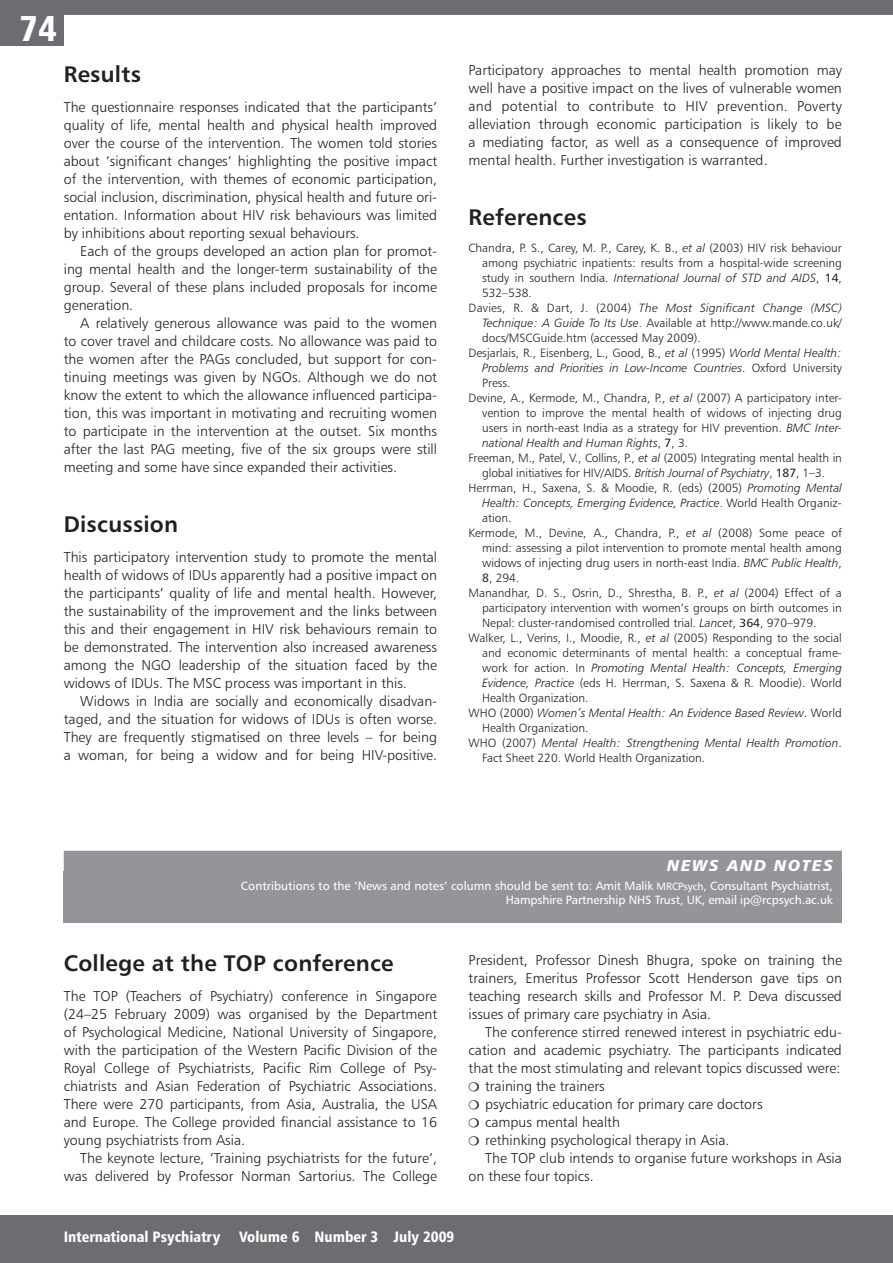
<style>
.page{position:relative;width:893px;height:1263px;background:#fff}
.page>*{position:absolute;margin:0;border:0;box-sizing:border-box;transform-origin:0 0}
.t1{font:36px "Humanist 777 BT Black Condensed B";color:#fff}
.Subhead1{font:22.5px "Humanist 777 BT Bold B";letter-spacing:.01em;color:#231f20}
.Section{font:15.75px "Humanist 777 BT Black Italic B";letter-spacing:.1em;color:#fff}
.t2{font:15px "Humanist 777 BT Black Condensed B";color:#fff}
.Body_text{font:14.25px/18px "Humanist 777 BT Light B";color:#231f20;text-align:justify}
.Noindent{font:14.25px/18px "Humanist 777 BT Light B";color:#231f20;text-align:justify}
.Bulleted_list{font:14.25px "Humanist 777 BT Light B";color:#231f20}
.References{font:12px/15px "Humanist 777 BT Light B";color:#231f20;text-align:justify}
.Box{font:12px/13.5px "Humanist 777 BT Roman B";letter-spacing:-.01em;color:#fff;text-align:right}
.References-2{font:12px/15px "Humanist 777 BT Light Italic B";color:#231f20}
.s1{font-family:"Humanist 777 BT Light Italic B"}
.s2{font-family:"Humanist 777 BT Roman B"}
.s3{font-family:"Humanist 777 BT Light B"}
.s4{font-size:10.5px}
</style>
<div class="page">
<div style="left:0;top:1215px;width:893px;height:48px;background:#6c6d70"></div>
<div style="left:0;top:0;width:64px;height:46px;background:#6c6d70"></div>
<div style="left:0;top:0;width:893px;height:15px;background:#6c6d70"></div>
<div style="left:64px;top:851px;width:778px;height:30px;background:#939598"></div>
<div style="left:64px;top:872px;width:778px;height:51px;background:#939598"></div>
<h1 class="t1" style="left:19px;top:6px;width:39px">74</h1>
<p class="Subhead1" style="left:64px;top:60px;width:79px">Results</p>
<p class="Noindent" style="left:64px;top:98px;width:375px">The questionnaire responses indicated that the participants’ quality of life, mental health and physical health improved over the course of the intervention. The women told stories about ‘significant changes’ highlighting the positive impact of the intervention, with themes of economic participation, social inclusion, discrimination, physical health and future ori&shy;entation. Information about HIV risk behaviours was limited by inhibitions about reporting sexual behaviours.</p>
<p class="Body_text" style="left:64px;top:242px;width:375px;text-indent:16px">Each of the groups developed an action plan for promot&shy;ing mental health and the longer-term sustainability of the group. Several of these plans included proposals for income generation.</p>
<p class="Body_text" style="left:64px;top:314px;width:375px;text-indent:16px">A relatively generous allowance was paid to the women to cover travel and childcare costs. No allowance was paid to the women after the PAGs concluded, but support for con&shy;tinuing meetings was given by NGOs. Although we do not know the extent to which the allowance influenced participa&shy;tion, this was important in motivating and recruiting women to participate in the intervention at the outset. Six months after the last PAG meeting, five of the six groups were still meeting and some have since expanded their activities.</p>
<p class="Subhead1" style="left:64px;top:510px;width:116px">Discussion</p>
<p class="Noindent" style="left:64px;top:548px;width:375px">This participatory intervention study to promote the mental health of widows of IDUs apparently had a positive impact on the participants’ quality of life and mental health. However, the sustainability of the improvement and the links between this and their engagement in HIV risk behaviours remain to be demonstrated. The intervention also increased awareness among the NGO leadership of the situation faced by the widows of IDUs. The MSC process was important in this.</p>
<p class="Body_text" style="left:64px;top:692px;width:375px;text-indent:16px">Widows in India are socially and economically disadvan&shy;taged, and the situation for widows of IDUs is often worse.<br>They are frequently stigmatised on three levels – for being a woman, for being a widow and for being HIV-positive.</p>
<p class="Body_text" style="left:469px;top:60px;width:375px">Participatory approaches to mental health promotion may well have a positive impact on the lives of vulnerable women and potential to contribute to HIV prevention. Poverty alleviation through economic participation is likely to be a mediating factor, as well as a consequence of improved mental health. Further investigation is warranted.</p>
<p class="Subhead1" style="left:469px;top:203px;width:120px">References</p>
<p class="References" style="left:482px;top:240px;width:361px;text-indent:-14px">Chandra, P. S., Carey, M. P., Carey, K. B., <span class="s1">et al</span> (2003) HIV risk behaviour among psychiatric inpatients: results from a hospital-wide screening study in southern India. <span class="s1">International Journal of STD and AIDS</span>, <span class="s2">14</span>, 532–538.</p>
<p class="References" style="left:482px;top:300px;width:361px;text-indent:-14px">Davies, R. &amp; Dart, J. (2004) <span class="s1">The Most Significant Change (MSC)<br>Technique: A Guide To Its Use</span>. Available at http://www.mande.co.uk/ docs/MSCGuide.htm (accessed May 2009).</p>
<p class="References" style="left:482px;top:345px;width:361px;text-indent:-14px">Desjarlais, R., Eisenberg, L., Good, B., <span class="s1">et al</span> (1995) <span class="s1">World Mental Health:<br>Problems and Priorities in Low-Income Countries</span>. Oxford University Press.</p>
<p class="References" style="left:482px;top:390px;width:361px;text-indent:-14px">Devine, A., Kermode, M., Chandra, P., <span class="s1">et al</span> (2007) A participatory inter&shy;vention to improve the mental health of widows of injecting drug users in north-east India as a strategy for HIV prevention. <span class="s1">BMC Inter&shy;national Health and Human Rights</span>, <span class="s2">7</span>, 3.</p>
<p class="References" style="left:469px;top:450px;width:375px;text-align:center">Freeman, M., Patel, V., Collins, P., <span class="s1">et al</span> (2005) Integrating mental health in global initiatives for HIV/AIDS. <span class="s1">British Journal of Psychiatry</span>, <span class="s2">187</span>, 1–3.</p>
<p class="References" style="left:482px;top:480px;width:361px;text-indent:-13px">Herrman, H., Saxena, S. &amp; Moodie, R. (eds) (2005) <span class="s1">Promoting Mental Health: Concepts, Emerging Evidence, Practice</span>. World Health Organiz&shy;ation.</p>
<p class="References" style="left:482px;top:525px;width:361px;text-indent:-14px">Kermode, M., Devine, A., Chandra, P., <span class="s1">et al</span> (2008) Some peace of mind: assessing a pilot intervention to promote mental health among widows of injecting drug users in north-east India. <span class="s1">BMC Public Health</span>, <span class="s2">8</span>, 294.</p>
<p class="References" style="left:482px;top:585px;width:361px;text-indent:-14px">Manandhar, D. S., Osrin, D., Shrestha, B. P., <span class="s1">et al</span> (2004) Effect of a participatory intervention with women’s groups on birth outcomes in Nepal: cluster-randomised controlled trial. <span class="s1">Lancet</span>, <span class="s2">364</span>, 970–979.</p>
<p class="References" style="left:482px;top:630px;width:361px;text-indent:-14px">Walker, L., Verins, I., Moodie, R., <span class="s1">et al</span> (2005) Responding to the social and economic determinants of mental health: a conceptual frame&shy;work for action. In <span class="s1">Promoting Mental Health: Concepts, Emerging Evidence, Practice</span> (eds H. Herrman, S. Saxena &amp; R. Moodie). World Health Organization.</p>
<p class="References-2" style="left:482px;top:705px;width:361px;text-indent:-14px"><span class="s3">WHO (2000)</span> Women’s Mental Health: An Evidence Based Review<span class="s3">. World<br>Health Organization.</span></p>
<p class="References" style="left:482px;top:735px;width:361px;text-indent:-14px">WHO (2007) <span class="s1">Mental Health: Strengthening Mental Health Promotion</span>.<br>Fact Sheet 220. World Health Organization.</p>
<p class="Section" style="left:667px;top:855px;width:167px">NEWS AND NOTES</p>
<p class="Box" style="left:241px;top:879px;width:593px">Contributions to the ‘News and notes’ column should be sent to: Amit Malik <span class="s4">MRCPsych</span>, Consultant Psychiatrist,<br>Hampshire Partnership NHS Trust, UK, email ip@rcpsych.ac.uk</p>
<p class="Subhead1" style="left:64px;top:949px;width:331px">College at the TOP conference</p>
<p class="Noindent" style="left:64px;top:987px;width:375px">The TOP (Teachers of Psychiatry) conference in Singapore (24–25 February 2009) was organised by the Department of Psychological Medicine, National University of Singapore, with the participation of the Western Pacific Division of the Royal College of Psychiatrists, Pacific Rim College of Psy&shy;chiatrists and Asian Federation of Psychiatric Associations.<br>There were 270 participants, from Asia, Australia, the USA and Europe. The College provided financial assistance to 16 young psychiatrists from Asia.</p>
<p class="Body_text" style="left:64px;top:1149px;width:375px;text-align:right">The keynote lecture, ‘Training psychiatrists for the future’, was delivered by Professor Norman Sartorius. The College</p>
<p class="Body_text" style="left:469px;top:951px;width:375px">President, Professor Dinesh Bhugra, spoke on training the trainers, Emeritus Professor Scott Henderson gave tips on teaching research skills and Professor M. P. Deva discussed issues of primary care psychiatry in Asia.</p>
<p class="Body_text" style="left:469px;top:1023px;width:375px;text-indent:16px">The conference stirred renewed interest in psychiatric edu&shy;cation and academic psychiatry. The participants indicated that the most stimulating and relevant topics discussed were:</p>
<p class="Bulleted_list" style="left:485px;top:1077px;width:121px">training the trainers</p>
<p class="Bulleted_list" style="left:485px;top:1095px;width:279px">psychiatric education for primary care doctors</p>
<p class="Bulleted_list" style="left:485px;top:1113px;width:136px">campus mental health</p>
<p class="Bulleted_list" style="left:485px;top:1131px;width:246px">rethinking psychological therapy in Asia.</p>
<p class="Body_text" style="left:469px;top:1149px;width:375px;text-indent:16px">The TOP club intends to organise future workshops in Asia on these four topics.</p>
<p class="t2" style="left:64px;top:1227px;width:158px">International Psychiatry</p>
<p class="t2" style="left:239px;top:1227px;width:217px">Volume 6 Number 3 July 2009</p>
</div>
